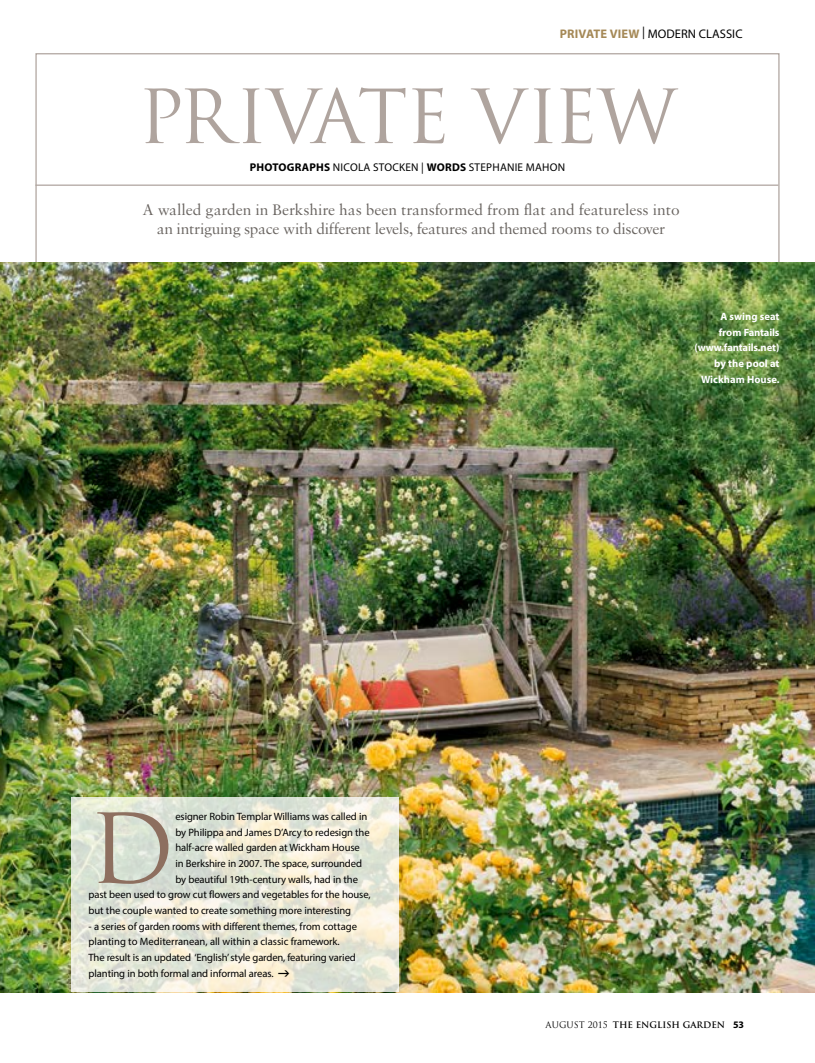
<style>
.page{position:relative;width:815px;height:1063px;background:#fff}
.page>*{position:absolute;margin:0;border:0;box-sizing:border-box;transform-origin:0 0}
.t1{font:93.62px "Trajan Pro";color:#8d6f5f}
.t2{font:72.5px "Trajan Pro";letter-spacing:-.03em;color:#afa49e}
.t3{font:16.25px/18.8px "Sabon MT Std";letter-spacing:-.015em;color:#68635f;text-align:center}
.t4{font:12.5px "Myriad Pro";letter-spacing:.005em;color:#000}
.t5{font:11.25px "Myriad Pro";letter-spacing:.02em;color:#000}
.t6{font:10.62px/15.6px "Myriad Pro";letter-spacing:-.01em;color:#000}
.t7{font:700 10.62px/15.6px "Myriad Pro";color:#fff;text-align:right}
.t8{font:700 8.75px "Trajan Pro";color:#000}
.s1{font-weight:700;color:#a58957}
.s2{font-weight:700}
.s3{font-weight:400}
.s4{font-family:"Myriad Pro";font-size:10px}
</style>
<div class="page">
<img style="left:0;top:262px;width:815px;height:730px">
<hr style="left:35px;top:185px;width:743px;height:1px;background:#afa49e">
<svg style="left:71px;top:797px;width:328px;height:195px"></svg>
<svg style="left:279px;top:971px;width:10px;height:6px"></svg>
<p class="t4" style="left:560px;top:26px;width:184px"><span class="s1">PRIVATE VIEW</span> | MODERN CLASSIC</p>
<h2 class="t2" style="left:138px;top:71px;width:541px">PRIVATE VIEW</h2>
<p class="t5" style="left:250px;top:160px;width:317px"><span class="s2">PHOTOGRAPHS</span> NICOLA STOCKEN | <span class="s2">WORDS</span> STEPHANIE MAHON</p>
<h3 class="t3" style="left:142px;top:200px;width:539px">A walled garden in Berkshire has been transformed from flat and featureless into an intriguing space with different levels, features and themed rooms to discover</h3>
<p class="t7" style="left:694px;top:308px;width:87px">A swing seat<br>from Fantails (www.fantails.net) by the pool at<br>Wickham House.</p>
<h1 class="t1" style="left:89px;top:789px;width:87px">D</h1>
<p class="t6" style="left:175px;top:809px;width:193px">esigner Robin Templar Williams was called in</p>
<p class="t6" style="left:175px;top:824px;width:196px">by Philippa and James D’Arcy to redesign the</p>
<p class="t6" style="left:175px;top:840px;width:186px">half-acre walled garden at Wickham House</p>
<p class="t6" style="left:175px;top:856px;width:188px">in Berkshire in 2007. The space, surrounded</p>
<p class="t6" style="left:175px;top:871px;width:184px">by beautiful 19th-century walls, had in the</p>
<p class="t6" style="left:89px;top:887px;width:284px">past been used to grow cut flowers and vegetables for the house,</p>
<p class="t6" style="left:89px;top:902px;width:264px">but the couple wanted to create something more interesting</p>
<p class="t6" style="left:89px;top:918px;width:270px">- a series of garden rooms with different themes, from cottage planting to Mediterranean, all within a classic framework.<br>The result is an updated ‘English’ style garden, featuring varied planting in both formal and informal areas.</p>
<p class="t8" style="left:546px;top:1019px;width:200px"><span class="s3">AUGUST 2015</span> THE ENGLISH GARDEN <span class="s4">53</span></p>
</div>
